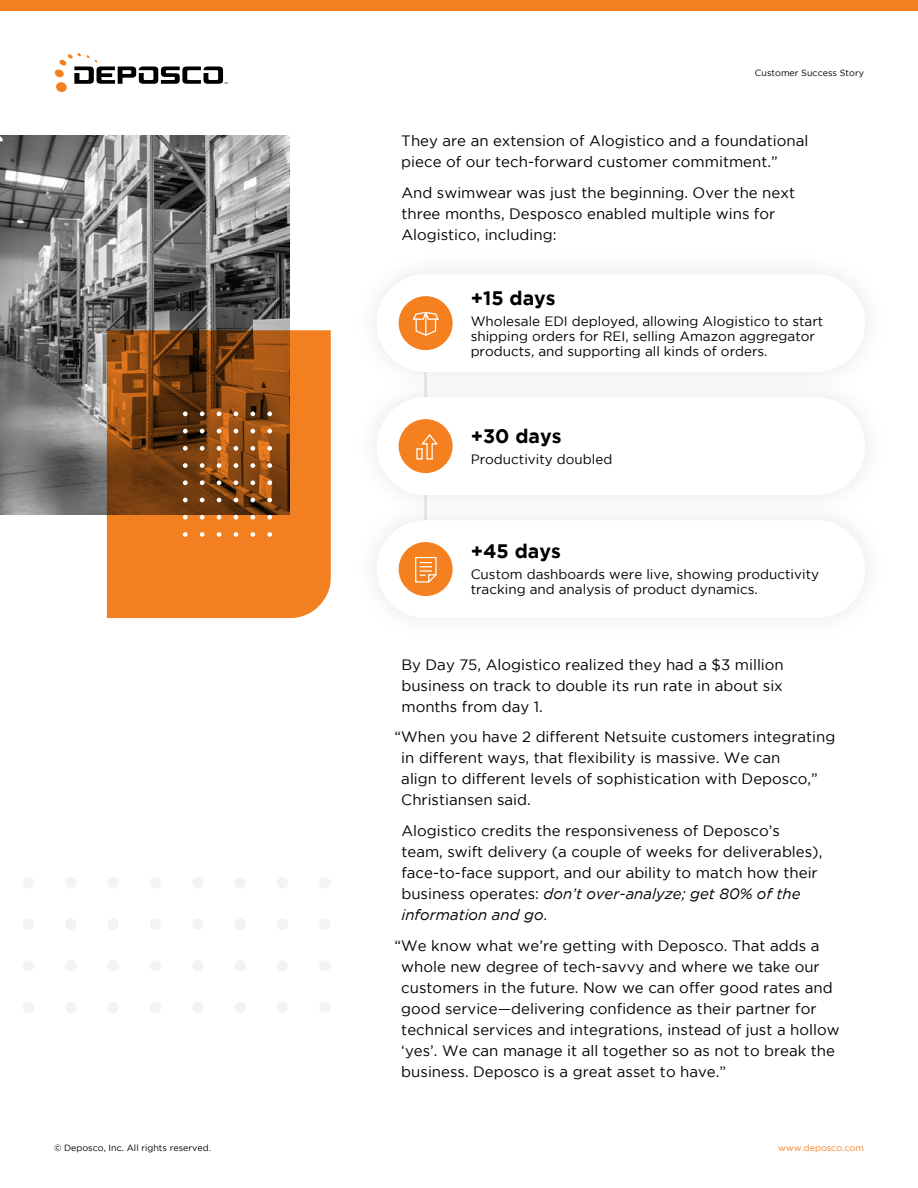
<style>
.page{position:relative;width:918px;height:1188px;background:#fff}
.page>*{position:absolute;margin:0;border:0;box-sizing:border-box;transform-origin:0 0}
.t1{font:700 19.5px "Gotham";color:#000}
.t2{font:15px/21px "Gotham";color:#000}
.t3{font:13.5px/15px "Gotham";color:#000}
.t4{font:9px "Gotham";color:#000}
.t5{font:9px "Gotham";color:#f38020}
.s1{font-style:italic}
</style>
<div class="page">
<div style="left:0;top:0;width:918px;height:11px;background:#f48020"></div>
<svg style="left:55px;top:53px;width:172px;height:39px"></svg>
<div style="left:319px;top:1002px;width:12px;height:11px;background:#f3f3f3;border-radius:50%"></div>
<div style="left:319px;top:960px;width:12px;height:12px;background:#f3f3f3;border-radius:50%"></div>
<div style="left:319px;top:918px;width:12px;height:12px;background:#f3f3f3;border-radius:50%"></div>
<div style="left:319px;top:877px;width:12px;height:12px;background:#f3f3f3;border-radius:50%"></div>
<div style="left:277px;top:1002px;width:11px;height:11px;background:#f3f3f3;border-radius:50%"></div>
<div style="left:277px;top:960px;width:11px;height:12px;background:#f3f3f3;border-radius:50%"></div>
<div style="left:277px;top:918px;width:11px;height:12px;background:#f3f3f3;border-radius:50%"></div>
<div style="left:277px;top:877px;width:11px;height:12px;background:#f3f3f3;border-radius:50%"></div>
<div style="left:234px;top:1002px;width:12px;height:11px;background:#f3f3f3;border-radius:50%"></div>
<div style="left:234px;top:960px;width:12px;height:12px;background:#f3f3f3;border-radius:50%"></div>
<div style="left:234px;top:918px;width:12px;height:12px;background:#f3f3f3;border-radius:50%"></div>
<div style="left:234px;top:877px;width:12px;height:12px;background:#f3f3f3;border-radius:50%"></div>
<div style="left:192px;top:1002px;width:12px;height:11px;background:#f3f3f3;border-radius:50%"></div>
<div style="left:192px;top:960px;width:12px;height:12px;background:#f3f3f3;border-radius:50%"></div>
<div style="left:192px;top:918px;width:12px;height:12px;background:#f3f3f3;border-radius:50%"></div>
<div style="left:192px;top:877px;width:12px;height:12px;background:#f3f3f3;border-radius:50%"></div>
<div style="left:150px;top:1002px;width:11px;height:11px;background:#f3f3f3;border-radius:50%"></div>
<div style="left:150px;top:960px;width:11px;height:12px;background:#f3f3f3;border-radius:50%"></div>
<div style="left:150px;top:918px;width:11px;height:12px;background:#f3f3f3;border-radius:50%"></div>
<div style="left:150px;top:877px;width:11px;height:12px;background:#f3f3f3;border-radius:50%"></div>
<div style="left:107px;top:1002px;width:12px;height:11px;background:#f3f3f3;border-radius:50%"></div>
<div style="left:107px;top:960px;width:12px;height:12px;background:#f3f3f3;border-radius:50%"></div>
<div style="left:107px;top:918px;width:12px;height:12px;background:#f3f3f3;border-radius:50%"></div>
<div style="left:107px;top:877px;width:12px;height:12px;background:#f3f3f3;border-radius:50%"></div>
<div style="left:65px;top:1002px;width:12px;height:11px;background:#f3f3f3;border-radius:50%"></div>
<div style="left:65px;top:960px;width:12px;height:12px;background:#f3f3f3;border-radius:50%"></div>
<div style="left:65px;top:918px;width:12px;height:12px;background:#f3f3f3;border-radius:50%"></div>
<div style="left:65px;top:877px;width:12px;height:12px;background:#f3f3f3;border-radius:50%"></div>
<div style="left:23px;top:1002px;width:11px;height:11px;background:#f3f3f3;border-radius:50%"></div>
<div style="left:23px;top:960px;width:11px;height:12px;background:#f3f3f3;border-radius:50%"></div>
<div style="left:23px;top:918px;width:11px;height:12px;background:#f3f3f3;border-radius:50%"></div>
<div style="left:23px;top:877px;width:11px;height:12px;background:#f3f3f3;border-radius:50%"></div>
<div style="left:399px;top:542px;width:54px;height:54px;background:#f58020;border-radius:50%"></div>
<svg style="left:415px;top:556px;width:22px;height:27px"></svg>
<div style="left:351px;top:371px;width:540px;height:150px;background:#f8f8f8"></div>
<div style="left:377px;top:397px;width:488px;height:98px;background:#fff;border-radius:49px"></div>
<div style="left:399px;top:419px;width:54px;height:54px;background:#f58020;border-radius:50%"></div>
<div style="left:416px;top:448px;width:7px;height:12px;border:1px solid #fff"></div>
<svg style="left:420px;top:434px;width:18px;height:26px"></svg>
<div style="left:351px;top:248px;width:540px;height:150px;background:#fafafa"></div>
<div style="left:377px;top:274px;width:488px;height:98px;background:#fff;border-radius:49px"></div>
<div style="left:399px;top:296px;width:54px;height:54px;background:#f58020;border-radius:50%"></div>
<svg style="left:412px;top:311px;width:27px;height:25px"></svg>
<img style="left:0;top:135px;width:290px;height:380px">
<svg style="left:107px;top:330px;width:224px;height:288px;background:#b5601a"></svg>
<svg style="left:267px;top:411px;width:5px;height:5px"></svg>
<svg style="left:250px;top:411px;width:5px;height:5px"></svg>
<svg style="left:234px;top:411px;width:4px;height:5px"></svg>
<svg style="left:217px;top:411px;width:4px;height:5px"></svg>
<svg style="left:200px;top:411px;width:5px;height:5px"></svg>
<svg style="left:183px;top:411px;width:5px;height:5px"></svg>
<svg style="left:267px;top:429px;width:5px;height:4px"></svg>
<svg style="left:250px;top:429px;width:5px;height:4px"></svg>
<svg style="left:234px;top:429px;width:4px;height:4px"></svg>
<svg style="left:217px;top:429px;width:4px;height:4px"></svg>
<svg style="left:200px;top:429px;width:5px;height:4px"></svg>
<svg style="left:183px;top:429px;width:5px;height:4px"></svg>
<svg style="left:267px;top:446px;width:5px;height:5px"></svg>
<svg style="left:250px;top:446px;width:5px;height:5px"></svg>
<svg style="left:234px;top:446px;width:4px;height:5px"></svg>
<svg style="left:217px;top:446px;width:4px;height:5px"></svg>
<svg style="left:200px;top:446px;width:5px;height:5px"></svg>
<svg style="left:183px;top:446px;width:5px;height:5px"></svg>
<svg style="left:267px;top:463px;width:5px;height:5px"></svg>
<svg style="left:250px;top:463px;width:5px;height:5px"></svg>
<svg style="left:234px;top:463px;width:4px;height:5px"></svg>
<svg style="left:217px;top:463px;width:4px;height:5px"></svg>
<svg style="left:200px;top:463px;width:5px;height:5px"></svg>
<svg style="left:183px;top:463px;width:5px;height:5px"></svg>
<svg style="left:267px;top:480px;width:5px;height:5px"></svg>
<svg style="left:250px;top:480px;width:5px;height:5px"></svg>
<svg style="left:234px;top:480px;width:4px;height:5px"></svg>
<svg style="left:217px;top:480px;width:4px;height:5px"></svg>
<svg style="left:200px;top:480px;width:5px;height:5px"></svg>
<svg style="left:183px;top:480px;width:5px;height:5px"></svg>
<svg style="left:267px;top:498px;width:5px;height:4px"></svg>
<svg style="left:250px;top:498px;width:5px;height:4px"></svg>
<svg style="left:234px;top:498px;width:4px;height:4px"></svg>
<svg style="left:217px;top:498px;width:4px;height:4px"></svg>
<svg style="left:200px;top:498px;width:5px;height:4px"></svg>
<svg style="left:183px;top:498px;width:5px;height:4px"></svg>
<svg style="left:267px;top:515px;width:5px;height:5px"></svg>
<svg style="left:250px;top:515px;width:5px;height:5px"></svg>
<svg style="left:234px;top:515px;width:4px;height:5px"></svg>
<svg style="left:217px;top:515px;width:4px;height:5px"></svg>
<svg style="left:200px;top:515px;width:5px;height:5px"></svg>
<svg style="left:183px;top:515px;width:5px;height:5px"></svg>
<svg style="left:267px;top:532px;width:5px;height:5px"></svg>
<svg style="left:250px;top:532px;width:5px;height:5px"></svg>
<svg style="left:234px;top:532px;width:4px;height:5px"></svg>
<svg style="left:217px;top:532px;width:4px;height:5px"></svg>
<svg style="left:200px;top:532px;width:5px;height:5px"></svg>
<svg style="left:183px;top:532px;width:5px;height:5px"></svg>
<p class="t4" style="left:755px;top:68px;width:111px">Customer Success Story</p>
<p class="t2" style="left:401px;top:130px;width:409px">They are an extension of Alogistico and a foundational piece of our tech-forward customer commitment.”</p>
<p class="t2" style="left:401px;top:182px;width:395px">And swimwear was just the beginning. Over the next three months, Desposco enabled multiple wins for<br>Alogistico, including:</p>
<h1 class="t1" style="left:471px;top:287px;width:87px">+15 days</h1>
<p class="t3" style="left:471px;top:313px;width:354px">Wholesale EDI deployed, allowing Alogistico to start shipping orders for REI, selling Amazon aggregator products, and supporting all kinds of orders.</p>
<h1 class="t1" style="left:471px;top:425px;width:92px">+30 days</h1>
<p class="t3" style="left:471px;top:451px;width:143px">Productivity doubled</p>
<h1 class="t1" style="left:471px;top:540px;width:92px">+45 days</h1>
<p class="t3" style="left:471px;top:567px;width:350px">Custom dashboards were live, showing productivity tracking and analysis of product dynamics.</p>
<p class="t2" style="left:401px;top:654px;width:384px;text-align:justify">By Day 75, Alogistico realized they had a $3 million business on track to double its run rate in about six months from day 1.</p>
<p class="t2" style="left:401px;top:726px;width:436px;text-indent:-7px">“When you have 2 different Netsuite customers integrating in different ways, that flexibility is massive. We can<br>align to different levels of sophistication with Deposco,” Christiansen said.</p>
<p class="t2" style="left:401px;top:820px;width:423px">Alogistico credits the responsiveness of Deposco’s team, swift delivery (a couple of weeks for deliverables), face-to-face support, and our ability to match how their business operates: <span class="s1">don’t over-analyze; get 80% of the information and go</span>.</p>
<p class="t2" style="left:401px;top:935px;width:440px;text-indent:-7px">“We know what we’re getting with Deposco. That adds a whole new degree of tech-savvy and where we take our customers in the future. Now we can offer good rates and good service—delivering confidence as their partner for technical services and integrations, instead of just a hollow ‘yes’. We can manage it all together so as not to break the business. Deposco is a great asset to have.”</p>
<p class="t4" style="left:54px;top:1143px;width:158px">© Deposco, Inc. All rights reserved.</p>
<p class="t5" style="left:778px;top:1143px;width:87px">www.deposco.com</p>
</div>
